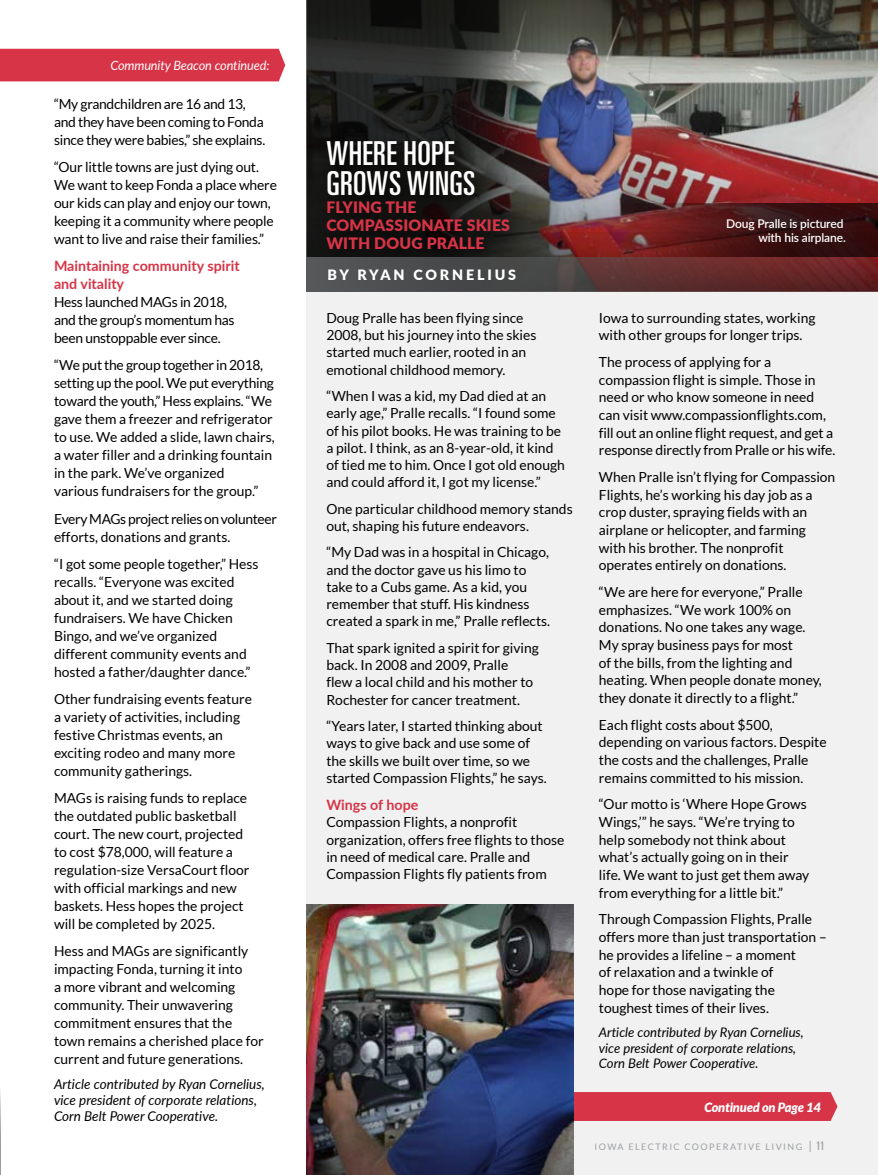
<style>
.page{position:relative;width:878px;height:1175px;background:#fff}
.page>*{position:absolute;margin:0;border:0;box-sizing:border-box;transform-origin:0 0}
.t1{font:ultra-condensed 33px/30px "Univers";letter-spacing:.01em;color:#fff}
.t2{font:900 15.75px/18px "Lato";letter-spacing:.01em;color:#d73447}
.t3{font:700 14.25px/18px "Lato";color:#d73447}
.t4{font:900 14.25px "Lato";letter-spacing:.2em;color:#fff}
.t5{font:13.8px/18px "Lato";color:#000}
.t6{font:13.8px/18px "Lato";letter-spacing:-.02em;color:#000}
.t7{font:13.8px/18px "Lato";letter-spacing:-.025em;color:#000}
.t8{font:italic 13.5px/15.8px "Lato";color:#000}
.t9{font:italic 13.2px/15.5px "Lato";color:#000}
.t10{font:italic 12.75px "Lato";letter-spacing:-.01em;color:#fff}
.t11{font:italic 900 12.75px "Lato";letter-spacing:-.01em;color:#fff}
.t12{font:600 12px/14.4px "Lato";letter-spacing:-.01em;color:#fff;text-align:right}
.t13{font:9px "Lato";letter-spacing:.16em;color:#9d9fa2}
.s1{font-size:12px}
.s2{font-family:"Univers";font-stretch:ultra-condensed;font-size:12px}
</style>
<div class="page">
<div style="left:0;top:49px;width:285px;height:32px;background:#d73447"></div>
<div style="left:306px;top:232px;width:572px;height:942px;background:#ededee"></div>
<div style="left:573px;top:1092px;width:264px;height:28px;background:#d73447"></div>
<div style="left:305px;top:0;width:573px;height:293px;background:#000;opacity:.75"></div>
<svg style="left:317px;top:131px;width:212px;height:126px;fill:#11100f"></svg>
<img style="left:306px;top:904px;width:267px;height:270px">
<svg style="left:306px;top:257px;width:572px;height:35px"></svg>
<hr style="left:0;top:1081px;width:1px;height:93px;background:#808285">
<svg style="left:634px;top:203px;width:244px;height:54px"></svg>
<p class="t10" style="left:110px;top:56px;width:161px">Community Beacon continued:</p>
<p class="t6" style="left:54px;top:95px;width:213px">“My grandchildren are 16 and 13, and they have been coming to Fonda since they were babies,” she explains.</p>
<p class="t5" style="left:54px;top:158px;width:224px">“Our little towns are just dying out.<br>We want to keep Fonda a place where our kids can play and enjoy our town, keeping it a community where people want to live and raise their families.”</p>
<p class="t3" style="left:54px;top:256px;width:187px">Maintaining community spirit and vitality</p>
<p class="t6" style="left:54px;top:293px;width:182px">Hess launched MAGs in 2018, and the group’s momentum has been unstoppable ever since.</p>
<p class="t5" style="left:54px;top:356px;width:222px">“We put the group together in 2018, setting up the pool. We put everything toward the youth,” Hess explains. “We gave them a freezer and refrigerator to use. We added a slide, lawn chairs, a water filler and a drinking fountain in the park. We’ve organized<br>various fundraisers for the group.”</p>
<p class="t7" style="left:54px;top:509px;width:224px">Every MAGs project relies on volunteer efforts, donations and grants.</p>
<p class="t5" style="left:54px;top:554px;width:206px">“I got some people together,” Hess recalls. “Everyone was excited about it, and we started doing fundraisers. We have Chicken<br>Bingo, and we’ve organized different community events and hosted a father/daughter dance.”</p>
<p class="t5" style="left:54px;top:690px;width:199px">Other fundraising events feature a variety of activities, including festive Christmas events, an exciting rodeo and many more community gatherings.</p>
<p class="t5" style="left:54px;top:789px;width:197px">MAGs is raising funds to replace the outdated public basketball court. The new court, projected to cost $78,000, will feature a regulation-size VersaCourt floor with official markings and new baskets. Hess hopes the project will be completed by 2025.</p>
<p class="t5" style="left:54px;top:942px;width:211px">Hess and MAGs are significantly impacting Fonda, turning it into<br>a more vibrant and welcoming community. Their unwavering commitment ensures that the town remains a cherished place for current and future generations.</p>
<p class="t8" style="left:54px;top:1076px;width:212px">Article contributed by Ryan Cornelius, vice president of corporate relations,<br>Corn Belt Power Cooperative.</p>
<h1 class="t1" style="left:326px;top:139px;width:150px">WHERE HOPE<br>GROWS WINGS</h1>
<p class="t2" style="left:326px;top:198px;width:185px">FLYING THE<br>COMPASSIONATE SKIES<br>WITH DOUG PRALLE</p>
<p class="t4" style="left:327px;top:264px;width:190px">BY RYAN CORNELIUS</p>
<p class="t5" style="left:326px;top:309px;width:212px;line-height:17.2px">Doug Pralle has been flying since 2008, but his journey into the skies started much earlier, rooted in an emotional childhood memory.</p>
<p class="t5" style="left:326px;top:387px;width:240px;line-height:17.2px">“When I was a kid, my Dad died at an early age,” Pralle recalls. “I found some of his pilot books. He was training to be a pilot. I think, as an 8-year-old, it kind of tied me to him. Once I got old enough and could afford it, I got my license.”</p>
<p class="t5" style="left:326px;top:500px;width:248px;line-height:17.2px">One particular childhood memory stands out, shaping his future endeavors.</p>
<p class="t5" style="left:326px;top:543px;width:225px;line-height:17.2px">“My Dad was in a hospital in Chicago, and the doctor gave us his limo to take to a Cubs game. As a kid, you remember that stuff. His kindness created a spark in me,” Pralle reflects.</p>
<p class="t5" style="left:326px;top:639px;width:214px;line-height:17.2px">That spark ignited a spirit for giving back. In 2008 and 2009, Pralle<br>flew a local child and his mother to Rochester for cancer treatment.</p>
<p class="t5" style="left:326px;top:717px;width:222px;line-height:17.2px">“Years later, I started thinking about ways to give back and use some of the skills we built over time, so we started Compassion Flights,” he says.</p>
<p class="t3" style="left:326px;top:795px;width:94px">Wings of hope</p>
<p class="t5" style="left:326px;top:813px;width:239px;line-height:17.2px">Compassion Flights, a nonprofit organization, offers free flights to those in need of medical care. Pralle and Compassion Flights fly patients from</p>
<p class="t12" style="left:726px;top:215px;width:121px">Doug Pralle is pictured with his airplane.</p>
<p class="t5" style="left:599px;top:309px;width:218px;line-height:17.5px">Iowa to surrounding states, working with other groups for longer trips.</p>
<p class="t5" style="left:599px;top:353px;width:238px;line-height:17.5px">The process of applying for a compassion flight is simple. Those in need or who know someone in need can visit www.compassionflights.com, fill out an online flight request, and get a response directly from Pralle or his wife.</p>
<p class="t5" style="left:599px;top:468px;width:238px;line-height:17.5px">When Pralle isn’t flying for Compassion Flights, he’s working his day job as a crop duster, spraying fields with an airplane or helicopter, and farming with his brother. The nonprofit operates entirely on donations.</p>
<p class="t5" style="left:599px;top:583px;width:224px;line-height:17.5px">“We are here for everyone,” Pralle emphasizes. “We work 100% on donations. No one takes any wage.<br>My spray business pays for most<br>of the bills, from the lighting and heating. When people donate money, they donate it directly to a flight.”</p>
<p class="t5" style="left:599px;top:716px;width:229px;line-height:17.5px">Each flight costs about $500, depending on various factors. Despite the costs and the challenges, Pralle remains committed to his mission.</p>
<p class="t5" style="left:599px;top:795px;width:212px;line-height:17.5px">“Our motto is ‘Where Hope Grows<br>Wings,’” he says. “We’re trying to help somebody not think about what’s actually going on in their life. We want to just get them away from everything for a little bit.”</p>
<p class="t5" style="left:599px;top:910px;width:229px;line-height:17.5px">Through Compassion Flights, Pralle offers more than just transportation – he provides a lifeline – a moment<br>of relaxation and a twinkle of<br>hope for those navigating the toughest times of their lives.</p>
<p class="t9" style="left:599px;top:1024px;width:206px">Article contributed by Ryan Cornelius, vice president of corporate relations,<br>Corn Belt Power Cooperative.</p>
<p class="t11" style="left:704px;top:1099px;width:118px">Continued on Page 14</p>
<p class="t13" style="left:594px;top:1141px;width:232px">IOWA ELECTRIC COOPERATIVE LIVING <span class="s1">|</span> <span class="s2">11</span></p>
</div>
